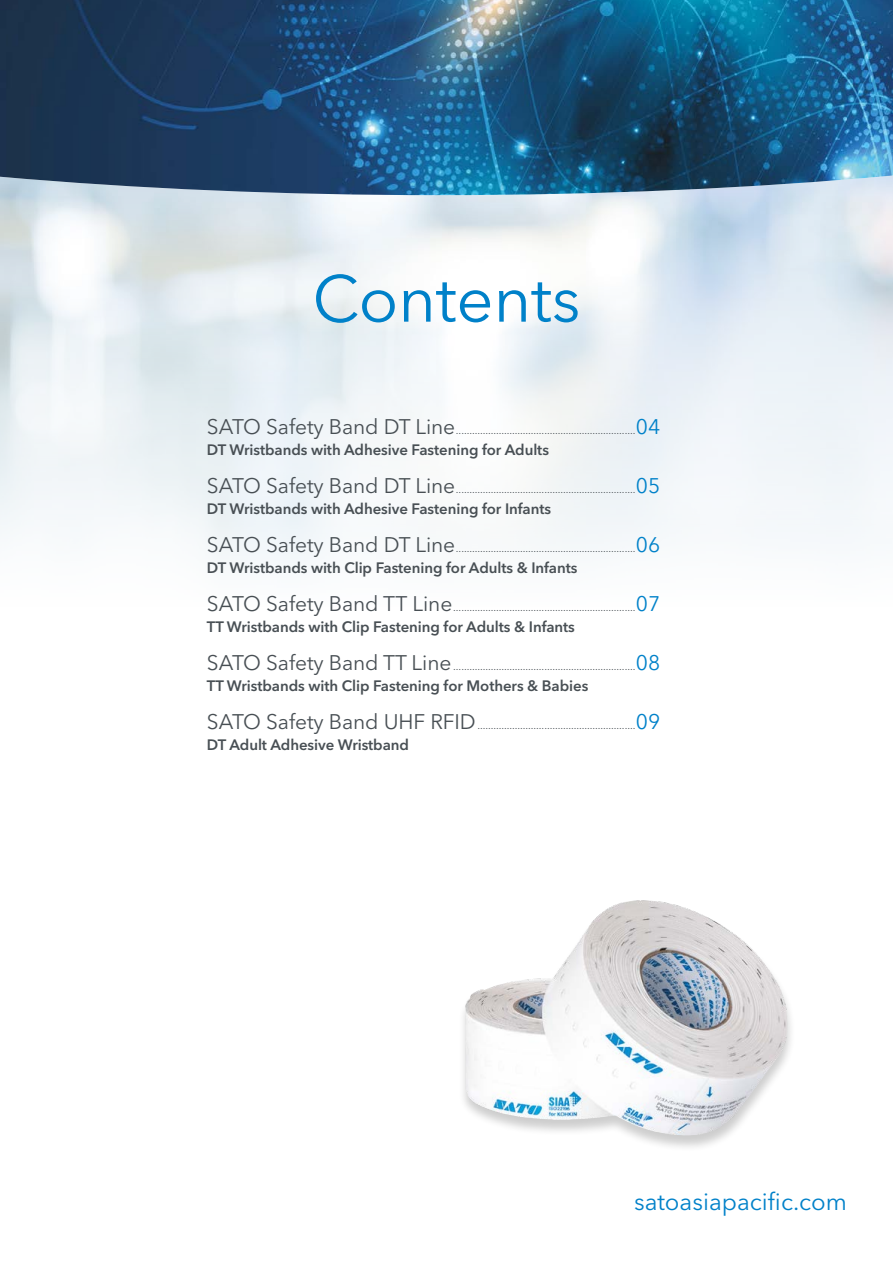
<style>
.page{position:relative;width:893px;height:1263px;background:#fff}
.page>*{position:absolute;margin:0;border:0;box-sizing:border-box;transform-origin:0 0}
.t1{font:65.55px "Avenir Next LT Pro";letter-spacing:-.005em;color:#0081c9}
.t2{font:24px "Avenir Next LT Pro";color:#0081c9}
.t3{font:600 15px "Avenir Next LT Pro";letter-spacing:-.005em;color:#484f54}
.t4{font:10.5px "Avenir Next LT Pro";color:#484f54}
.s1{font-size:21px}
.s2{font-size:21px;color:#0081c9}
</style>
<div class="page">
<div style="left:458px;top:900px;width:337px;height:252px;background:#000;opacity:.2"></div>
<img style="left:558px;top:900px;width:86px;height:71px">
<img style="left:0;top:0;width:893px;height:195px">
<h1 class="t1" style="left:312px;top:260px;width:270px">Contents</h1>
<p class="t4" style="left:207px;top:424px;width:455px"><span class="s1">SATO Safety Band DT Line</span>...................................................................<span class="s2">04</span></p>
<h3 class="t3" style="left:207px;top:441px;width:344px">DT Wristbands with Adhesive Fastening for Adults</h3>
<p class="t4" style="left:207px;top:483px;width:455px"><span class="s1">SATO Safety Band DT Line</span>...................................................................<span class="s2">05</span></p>
<h3 class="t3" style="left:207px;top:500px;width:346px">DT Wristbands with Adhesive Fastening for Infants</h3>
<p class="t4" style="left:207px;top:542px;width:455px"><span class="s1">SATO Safety Band DT Line</span>...................................................................<span class="s2">06</span></p>
<h3 class="t3" style="left:207px;top:559px;width:372px">DT Wristbands with Clip Fastening for Adults &amp; Infants</h3>
<p class="t4" style="left:207px;top:601px;width:455px"><span class="s1">SATO Safety Band TT Line</span>....................................................................<span class="s2">07</span></p>
<h3 class="t3" style="left:207px;top:618px;width:369px">TT Wristbands with Clip Fastening for Adults &amp; Infants</h3>
<p class="t4" style="left:207px;top:660px;width:455px"><span class="s1">SATO Safety Band TT Line</span> ....................................................................<span class="s2">08</span></p>
<h3 class="t3" style="left:207px;top:677px;width:383px">TT Wristbands with Clip Fastening for Mothers &amp; Babies</h3>
<p class="t4" style="left:207px;top:719px;width:455px"><span class="s1">SATO Safety Band UHF RFID</span> ...........................................................<span class="s2">09</span></p>
<h3 class="t3" style="left:207px;top:736px;width:204px">DT Adult Adhesive Wristband</h3>
<h2 class="t2" style="left:634px;top:1187px;width:214px">satoasiapacific.com</h2>
</div>
